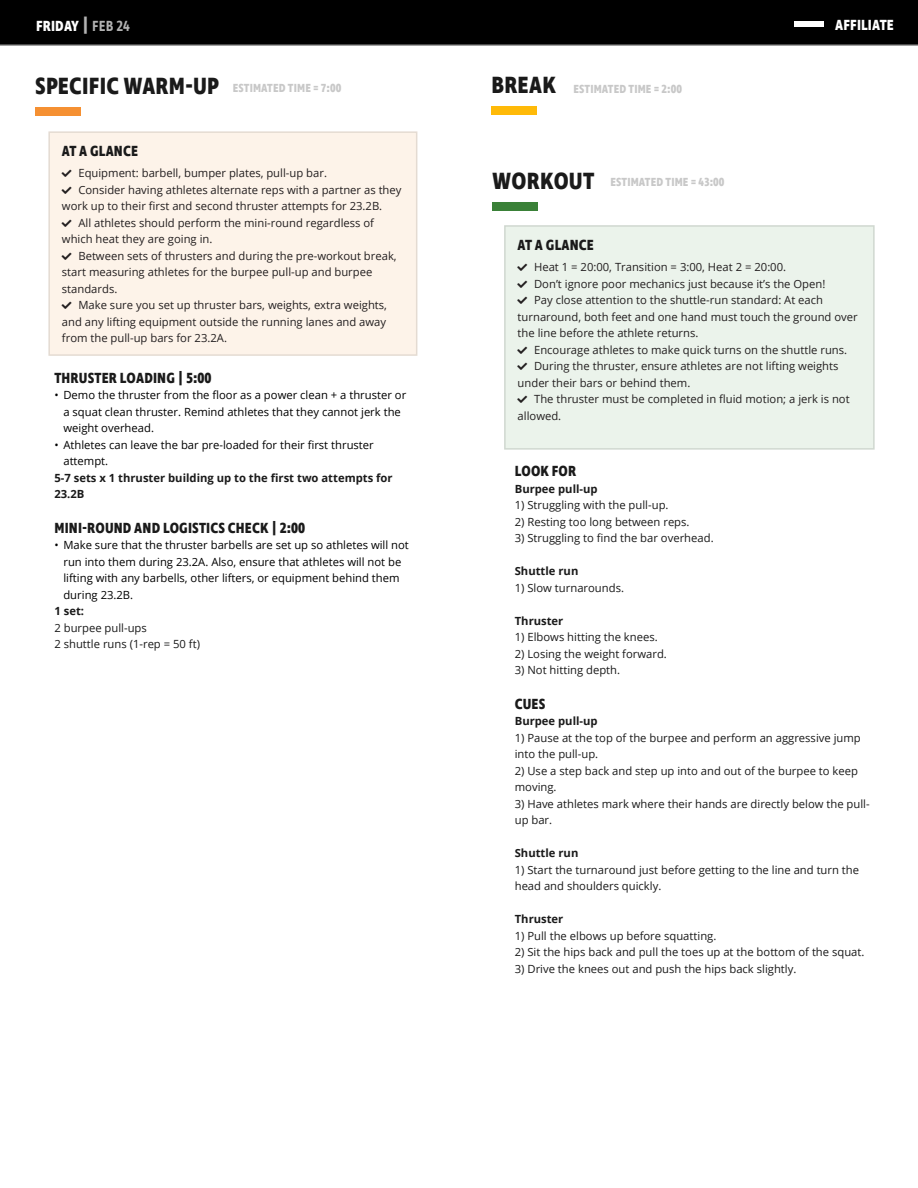
<style>
.page{position:relative;width:918px;height:1188px;background:#fff}
.page>*{position:absolute;margin:0;border:0;box-sizing:border-box;transform-origin:0 0}
.Section_Heading{font:700 24px "Ingra Cd";letter-spacing:.01em;color:#1a1a1a}
.Body_Text{font:700 15px "Ingra Cd";letter-spacing:.01em;color:#1a1a1a}
.t1{font:700 15px "Ingra Cd";letter-spacing:.01em;color:#fff}
.Section_Subheading{font:700 15px "Ingra Cd";letter-spacing:.01em;color:#1a1a1a}
.Time_Estimate{font:700 12px "Ingra Cd";letter-spacing:.01em;color:#c8c8c8}
.Checklists{font:11.25px/16.5px "Open Sans";color:#231f20}
.Body_Text-2{font:11.25px/16.5px "Open Sans";color:#1a1a1a}
.t2{font:11.25px/16.5px "Open Sans";color:#000}
.Body_Text-3{font:700 11.25px/16.5px "Open Sans";color:#1a1a1a}
.s1{font-size:18px;color:#b2b2b2}
.s2{font-weight:600;color:#b2b2b2}
</style>
<div class="page">
<div style="left:0;top:0;width:918px;height:45px;background:#000"></div>
<div style="left:794px;top:21px;width:30px;height:6px;background:#fff"></div>
<div style="left:35px;top:107px;width:46px;height:9px;background:#f59032"></div>
<hr style="left:0;top:44px;width:918px;height:2px;background:#4c4c4c">
<div style="left:49px;top:132px;width:368px;height:223px;background:#fdf3e9"></div>
<div style="left:48px;top:131px;width:369px;height:225px;border:2px solid #e4dbd2"></div>
<div style="left:492px;top:202px;width:45px;height:9px;background:#3a8138"></div>
<div style="left:504px;top:225px;width:371px;height:225px;background:#ebf3eb"></div>
<div style="left:491px;top:106px;width:46px;height:9px;background:#ffba08"></div>
<svg style="left:518px;top:264px;width:9px;height:7px"></svg>
<svg style="left:518px;top:280px;width:9px;height:8px"></svg>
<svg style="left:518px;top:297px;width:9px;height:7px"></svg>
<svg style="left:518px;top:346px;width:9px;height:8px"></svg>
<svg style="left:518px;top:363px;width:9px;height:7px"></svg>
<svg style="left:518px;top:396px;width:9px;height:7px"></svg>
<p class="t1" style="left:36px;top:16px;width:96px">FRIDAY <span class="s1">|</span> <span class="s2">FEB 24</span></p>
<p class="t1" style="left:835px;top:15px;width:60px">AFFILIATE</p>
<p class="Section_Heading" style="left:35px;top:71px;width:185px">SPECIFIC WARM-UP</p>
<p class="Time_Estimate" style="left:233px;top:80px;width:110px">ESTIMATED TIME = 7:00</p>
<p class="Section_Subheading" style="left:62px;top:142px;width:78px">AT A GLANCE</p>
<p class="Checklists" style="left:78px;top:165px;width:250px">Equipment: barbell, bumper plates, pull-up bar.</p>
<p class="Checklists" style="left:62px;top:181px;width:341px;text-indent:16px">Consider having athletes alternate reps with a partner as they work up to their first and second thruster attempts for 23.2B.</p>
<p class="Checklists" style="left:62px;top:214px;width:314px;text-indent:16px">All athletes should perform the mini-round regardless of which heat they are going in.</p>
<p class="Checklists" style="left:62px;top:247px;width:336px;text-indent:16px">Between sets of thrusters and during the pre-workout break, start measuring athletes for the burpee pull-up and burpee standards.</p>
<p class="Checklists" style="left:62px;top:297px;width:327px;text-align:justify;text-indent:16px">Make sure you set up thruster bars, weights, extra weights, and any lifting equipment outside the running lanes and away from the pull-up bars for 23.2A.</p>
<p class="Body_Text" style="left:54px;top:368px;width:159px">THRUSTER LOADING | 5:00</p>
<p class="t2" style="left:63px;top:387px;width:344px;text-indent:-9px">• Demo the thruster from the floor as a power clean + a thruster or a squat clean thruster. Remind athletes that they cannot jerk the weight overhead.</p>
<p class="t2" style="left:63px;top:436px;width:312px;text-indent:-9px">• Athletes can leave the bar pre-loaded for their first thruster attempt.</p>
<p class="Body_Text-3" style="left:54px;top:469px;width:340px">5-7 sets x 1 thruster building up to the first two attempts for<br>23.2B</p>
<p class="Body_Text" style="left:54px;top:518px;width:252px">MINI-ROUND AND LOGISTICS CHECK | 2:00</p>
<p class="t2" style="left:63px;top:537px;width:347px;text-indent:-9px">• Make sure that the thruster barbells are set up so athletes will not run into them during 23.2A. Also, ensure that athletes will not be lifting with any barbells, other lifters, or equipment behind them during 23.2B.</p>
<p class="Body_Text-3" style="left:54px;top:603px;width:31px">1 set:</p>
<p class="Body_Text-2" style="left:54px;top:619px;width:94px">2 burpee pull-ups</p>
<p class="Body_Text-2" style="left:54px;top:636px;width:147px">2 shuttle runs (1-rep = 50 ft)</p>
<p class="Section_Heading" style="left:491px;top:70px;width:66px">BREAK</p>
<p class="Time_Estimate" style="left:573px;top:81px;width:110px">ESTIMATED TIME = 2:00</p>
<p class="Section_Heading" style="left:492px;top:166px;width:104px">WORKOUT</p>
<p class="Time_Estimate" style="left:610px;top:175px;width:116px">ESTIMATED TIME = 43:00</p>
<p class="Section_Subheading" style="left:518px;top:236px;width:78px">AT A GLANCE</p>
<p class="Checklists" style="left:534px;top:259px;width:254px">Heat 1 = 20:00, Transition = 3:00, Heat 2 = 20:00.</p>
<p class="Checklists" style="left:534px;top:275px;width:293px">Don’t ignore poor mechanics just because it’s the Open!</p>
<p class="Checklists" style="left:518px;top:292px;width:342px;text-indent:16px">Pay close attention to the shuttle-run standard: At each turnaround, both feet and one hand must touch the ground over the line before the athlete returns.</p>
<p class="Checklists" style="left:534px;top:341px;width:315px">Encourage athletes to make quick turns on the shuttle runs.</p>
<p class="Checklists" style="left:518px;top:358px;width:322px;text-indent:16px">During the thruster, ensure athletes are not lifting weights under their bars or behind them.</p>
<p class="Checklists" style="left:518px;top:391px;width:334px;text-indent:16px">The thruster must be completed in fluid motion; a jerk is not allowed.</p>
<p class="Body_Text" style="left:515px;top:462px;width:63px">LOOK FOR</p>
<p class="Body_Text-3" style="left:515px;top:480px;width:84px">Burpee pull-up</p>
<p class="Body_Text-2" style="left:515px;top:496px;width:155px">1) Struggling with the pull-up.</p>
<p class="Body_Text-2" style="left:515px;top:513px;width:176px">2) Resting too long between reps.</p>
<p class="Body_Text-2" style="left:515px;top:529px;width:200px">3) Struggling to find the bar overhead.</p>
<p class="Body_Text-3" style="left:515px;top:562px;width:65px">Shuttle run</p>
<p class="Body_Text-2" style="left:515px;top:579px;width:111px">1) Slow turnarounds.</p>
<p class="Body_Text-3" style="left:515px;top:612px;width:50px">Thruster</p>
<p class="Body_Text-2" style="left:515px;top:628px;width:144px">1) Elbows hitting the knees.</p>
<p class="Body_Text-2" style="left:515px;top:645px;width:154px">2) Losing the weight forward.</p>
<p class="Body_Text-2" style="left:515px;top:661px;width:107px">3) Not hitting depth.</p>
<p class="Body_Text" style="left:515px;top:694px;width:32px">CUES</p>
<p class="Body_Text-3" style="left:515px;top:712px;width:84px">Burpee pull-up</p>
<p class="Body_Text-2" style="left:515px;top:729px;width:348px">1) Pause at the top of the burpee and perform an aggressive jump into the pull-up.</p>
<p class="Body_Text-2" style="left:515px;top:762px;width:345px">2) Use a step back and step up into and out of the burpee to keep moving.</p>
<p class="Body_Text-2" style="left:515px;top:795px;width:356px">3) Have athletes mark where their hands are directly below the pull&shy;up bar.</p>
<p class="Body_Text-3" style="left:515px;top:844px;width:65px">Shuttle run</p>
<p class="Body_Text-2" style="left:515px;top:861px;width:346px">1) Start the turnaround just before getting to the line and turn the head and shoulders quickly.</p>
<p class="Body_Text-3" style="left:515px;top:910px;width:50px">Thruster</p>
<p class="Body_Text-2" style="left:515px;top:927px;width:203px">1) Pull the elbows up before squatting.</p>
<p class="Body_Text-2" style="left:515px;top:943px;width:351px">2) Sit the hips back and pull the toes up at the bottom of the squat.</p>
<p class="Body_Text-2" style="left:515px;top:960px;width:283px">3) Drive the knees out and push the hips back slightly.</p>
</div>
